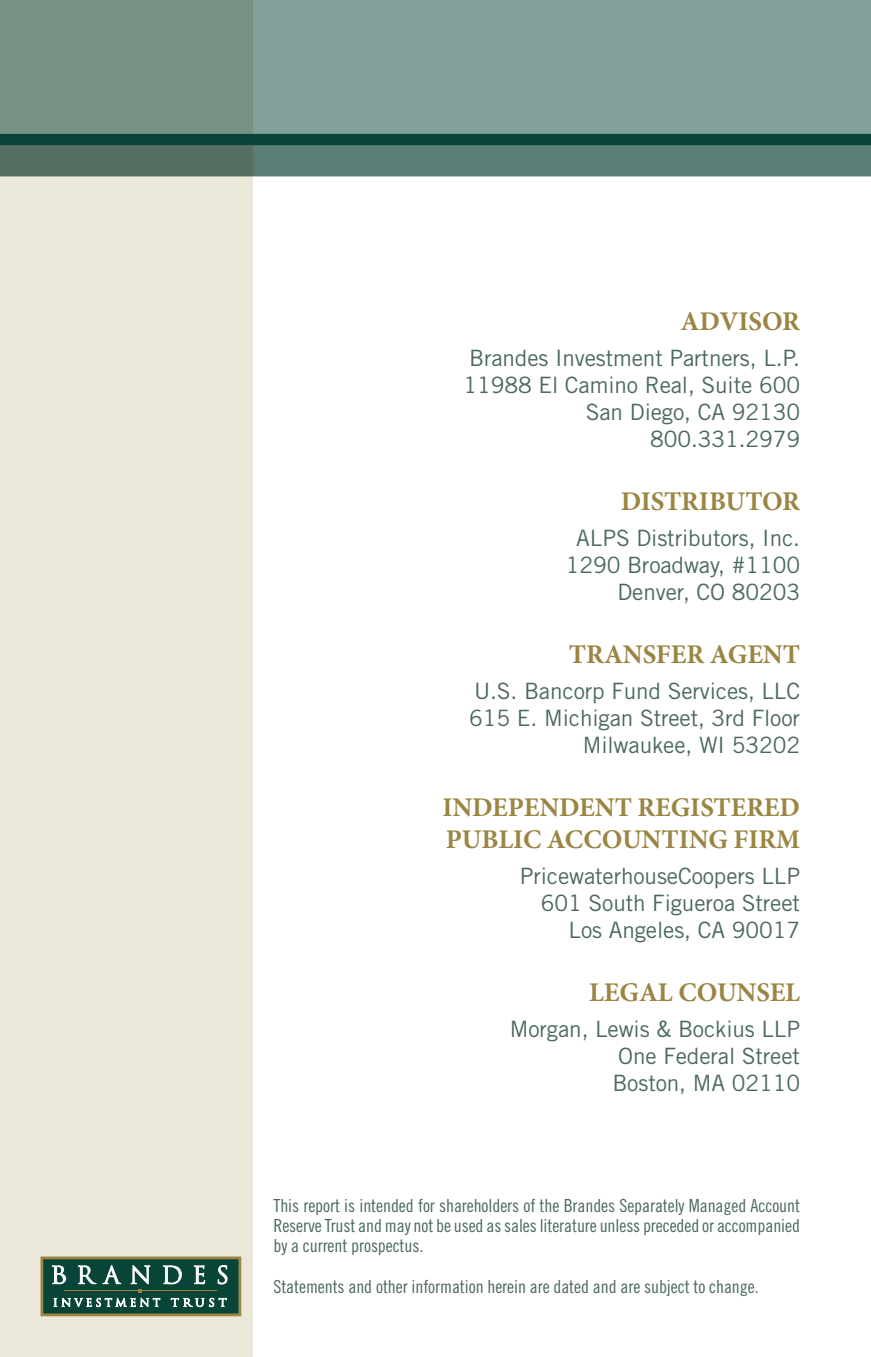
<style>
.page{position:relative;width:871px;height:1357px;background:#fff}
.page>*{position:absolute;margin:0;border:0;box-sizing:border-box;transform-origin:0 0}
.t1{font:700 27px/31.5px "Minion Pro";letter-spacing:-.005em;color:#9a8542}
.t2{font:22.5px/27px "Trade Gothic LT Std";letter-spacing:-.005em;color:#4b685f;text-align:right}
.t3{font:18px/20.2px "Trade Gothic LT Std Cn 18";letter-spacing:-.005em;color:#4b685f;text-align:justify}
</style>
<div class="page">
<div style="left:0;top:0;width:253px;height:1357px;background:#ebe7d9"></div>
<div style="left:42px;top:1258px;width:198px;height:57px;background:#084437"></div>
<div style="left:40px;top:1256px;width:201px;height:60px;border:3px solid #9a8542"></div>
<svg style="left:51px;top:1265px;width:177px;height:43px"></svg>
<div style="left:0;top:0;width:871px;height:176px;background:linear-gradient(to right,#7a9285,#86a6a3)"></div>
<div style="left:0;top:136px;width:871px;height:41px;background:linear-gradient(to right,#567165,#5e817b)"></div>
<div style="left:0;top:134px;width:871px;height:11px;background:#084437"></div>
<p class="t1" style="left:680px;top:306px;width:121px">ADVISOR</p>
<p class="t2" style="left:463px;top:344px;width:338px">Brandes Investment Partners, L.P.<br>11988 El Camino Real, Suite 600<br>San Diego, CA 92130<br>800.331.2979</p>
<p class="t1" style="left:621px;top:486px;width:181px">DISTRIBUTOR</p>
<p class="t2" style="left:566px;top:524px;width:236px">ALPS Distributors, Inc.<br>1290 Broadway, #1100<br>Denver, CO 80203</p>
<p class="t1" style="left:569px;top:639px;width:233px">TRANSFER AGENT</p>
<p class="t2" style="left:469px;top:677px;width:332px">U.S. Bancorp Fund Services, LLC<br>615 E. Michigan Street, 3rd Floor<br>Milwaukee, WI 53202</p>
<p class="t1" style="left:442px;top:792px;width:359px">INDEPENDENT REGISTERED<br>PUBLIC ACCOUNTING FIRM</p>
<p class="t2" style="left:520px;top:862px;width:282px">PricewaterhouseCoopers LLP<br>601 South Figueroa Street<br>Los Angeles, CA 90017</p>
<p class="t1" style="left:589px;top:976px;width:212px">LEGAL COUNSEL</p>
<p class="t2" style="left:612px;top:1015px;width:189px;text-align:justify;text-indent:-103px">Morgan, Lewis &amp; Bockius LLP One Federal Street Boston, MA 02110</p>
<p class="t3" style="left:273px;top:1195px;width:528px">This report is intended for shareholders of the Brandes Separately Managed Account Reserve Trust and may not be used as sales literature unless preceded or accompanied by a current prospectus.</p>
<p class="t3" style="left:273px;top:1276px;width:487px">Statements and other information herein are dated and are subject to change.</p>
</div>
